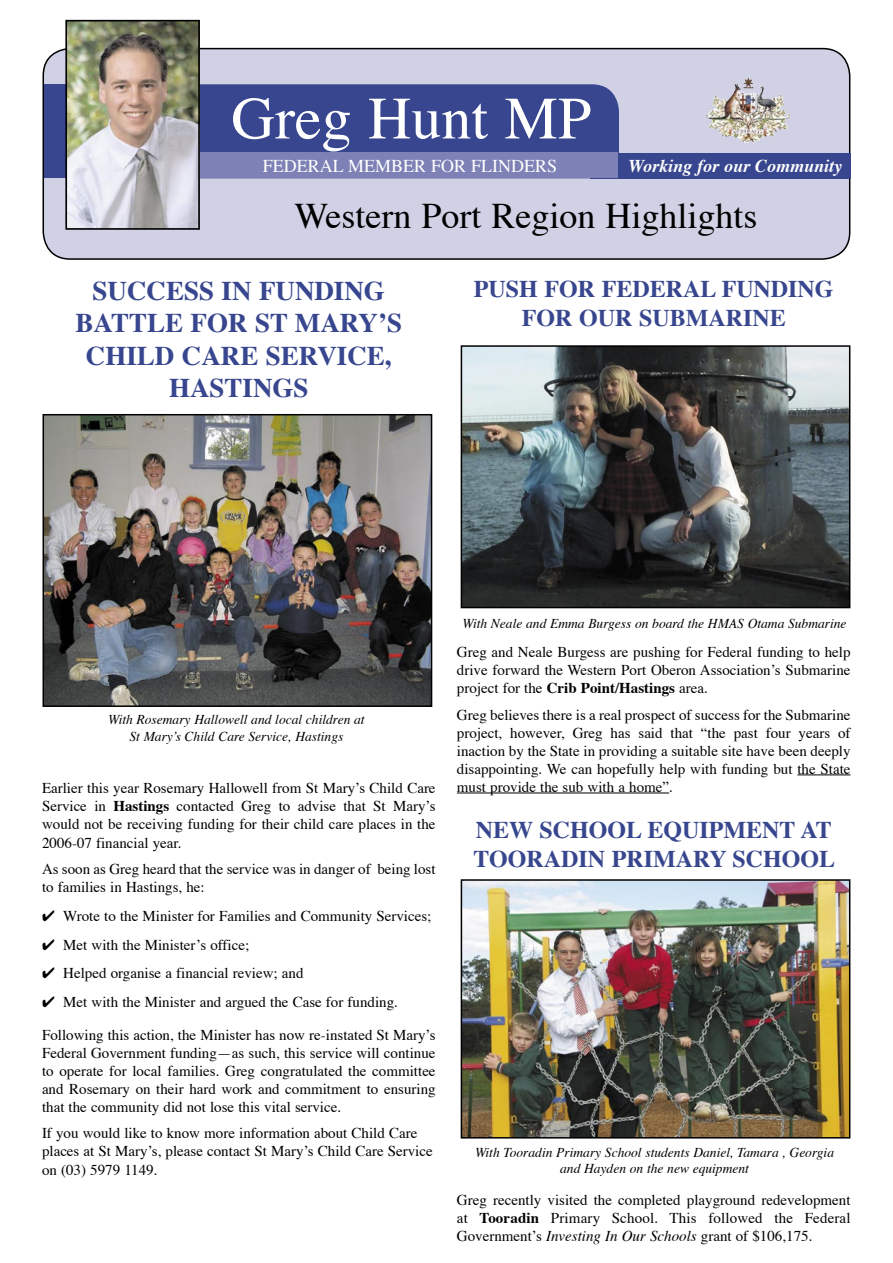
<style>
.page{position:relative;width:893px;height:1263px;background:#fff}
.page>*{position:absolute;margin:0;border:0;box-sizing:border-box;transform-origin:0 0}
.t1{font:60px "Times";color:#fff}
.t2{font:36px "Times";color:#000}
.Story_Head{font:700 27px/32.5px "Times";color:#37468e;text-align:center}
.Story_Head_Small{font:700 24px/29px "Times";color:#37468e;text-align:center}
.t3{font:18px "Times";color:#fff}
.t4{font:italic 700 18px "Times";color:#fff}
.Body_text{font:15px/18px "Times";color:#000;text-align:justify}
.Bullets{font:15px "Times";color:#000}
.t5{font:italic 13.5px "Times";color:#000}
.s1{font-weight:700}
.s2{font-style:italic}
</style>
<div class="page">
<hr style="left:797px;top:774px;width:53px;height:1px;background:#000">
<hr style="left:457px;top:793px;width:212px;height:1px;background:#000">
<svg style="left:42px;top:47px;width:809px;height:212px;background:#cbcbdd"></svg>
<div style="left:200px;top:84px;width:419px;height:94px;background:#37468e"></div>
<img style="left:727px;top:116px;width:64px;height:27px">
<div style="left:590px;top:153px;width:260px;height:25px;background:#37468e"></div>
<div style="left:201px;top:153px;width:417px;height:25px;background:#7d81b5"></div>
<div style="left:44px;top:84px;width:28px;height:94px;background:#37468e"></div>
<img style="left:68px;top:23px;width:129px;height:204px">
<div style="left:65px;top:20px;width:135px;height:210px;border:2px solid #000"></div>
<img style="left:46px;top:417px;width:383px;height:287px">
<div style="left:43px;top:414px;width:389px;height:293px;border:2px solid #000"></div>
<img style="left:464px;top:348px;width:383px;height:257px">
<div style="left:461px;top:345px;width:389px;height:263px;border:2px solid #000"></div>
<img style="left:464px;top:882px;width:383px;height:253px">
<div style="left:461px;top:879px;width:389px;height:259px;border:2px solid #000"></div>
<p class="t1" style="left:232px;top:80px;width:361px">Greg Hunt MP</p>
<p class="t3" style="left:263px;top:155px;width:296px">FEDERAL MEMBER FOR FLINDERS</p>
<p class="t4" style="left:629px;top:154px;width:215px">Working for our Community</p>
<p class="t2" style="left:295px;top:193px;width:464px">Western Port Region Highlights</p>
<p class="Story_Head" style="left:76px;top:275px;width:328px">SUCCESS IN FUNDING<br>BATTLE FOR ST MARY’S<br>CHILD CARE SERVICE,<br>HASTINGS</p>
<p class="Story_Head_Small" style="left:474px;top:276px;width:361px">PUSH FOR FEDERAL FUNDING<br>FOR OUR SUBMARINE</p>
<p class="t5" style="left:108px;top:711px;width:258px">With Rosemary Hallowell and local children at</p>
<p class="t5" style="left:129px;top:728px;width:215px">St Mary’s Child Care Service, Hastings</p>
<p class="Body_text" style="left:42px;top:780px;width:395px">Earlier this year Rosemary Hallowell from St Mary’s Child Care Service in <span class="s1">Hastings</span> contacted Greg to advise that St Mary’s would not be receiving funding for their child care places in the 2006-07 financial year.</p>
<p class="Body_text" style="left:42px;top:861px;width:395px">As soon as Greg heard that the service was in danger of being lost to families in Hastings, he:</p>
<p class="Bullets" style="left:63px;top:906px;width:370px">Wrote to the Minister for Families and Community Services;</p>
<p class="Bullets" style="left:63px;top:935px;width:187px">Met with the Minister’s office;</p>
<p class="Bullets" style="left:63px;top:964px;width:242px">Helped organise a financial review; and</p>
<p class="Bullets" style="left:63px;top:992px;width:336px">Met with the Minister and argued the Case for funding.</p>
<p class="Body_text" style="left:42px;top:1026px;width:395px">Following this action, the Minister has now re-instated St Mary’s Federal Government funding—as such, this service will continue to operate for local families. Greg congratulated the committee and Rosemary on their hard work and commitment to ensuring that the community did not lose this vital service.</p>
<p class="Body_text" style="left:42px;top:1125px;width:392px;text-align:left">If you would like to know more information about Child Care places at St Mary’s, please contact St Mary’s Child Care Service on (03) 5979 1149.</p>
<p class="t5" style="left:462px;top:615px;width:386px">With Neale and Emma Burgess on board the HMAS Otama Submarine</p>
<p class="Body_text" style="left:457px;top:644px;width:395px">Greg and Neale Burgess are pushing for Federal funding to help drive forward the Western Port Oberon Association’s Submarine project for the <span class="s1">Crib Point/Hastings</span> area.</p>
<p class="Body_text" style="left:457px;top:706px;width:395px">Greg believes there is a real prospect of success for the Submarine project, however, Greg has said that “the past four years of inaction by the State in providing a suitable site have been deeply disappointing. We can hopefully help with funding but the State must provide the sub with a home”.</p>
<p class="Story_Head_Small" style="left:473px;top:816px;width:363px;text-align:left">NEW SCHOOL EQUIPMENT AT<br>TOORADIN PRIMARY SCHOOL</p>
<p class="t5" style="left:475px;top:1143px;width:360px">With Tooradin Primary School students Daniel, Tamara , Georgia</p>
<p class="t5" style="left:560px;top:1160px;width:190px">and Hayden on the new equipment</p>
<p class="Body_text" style="left:457px;top:1192px;width:395px">Greg recently visited the completed playground redevelopment at <span class="s1">Tooradin</span> Primary School. This followed the Federal Government’s <span class="s2">Investing In Our Schools</span> grant of $106,175.</p>
</div>
